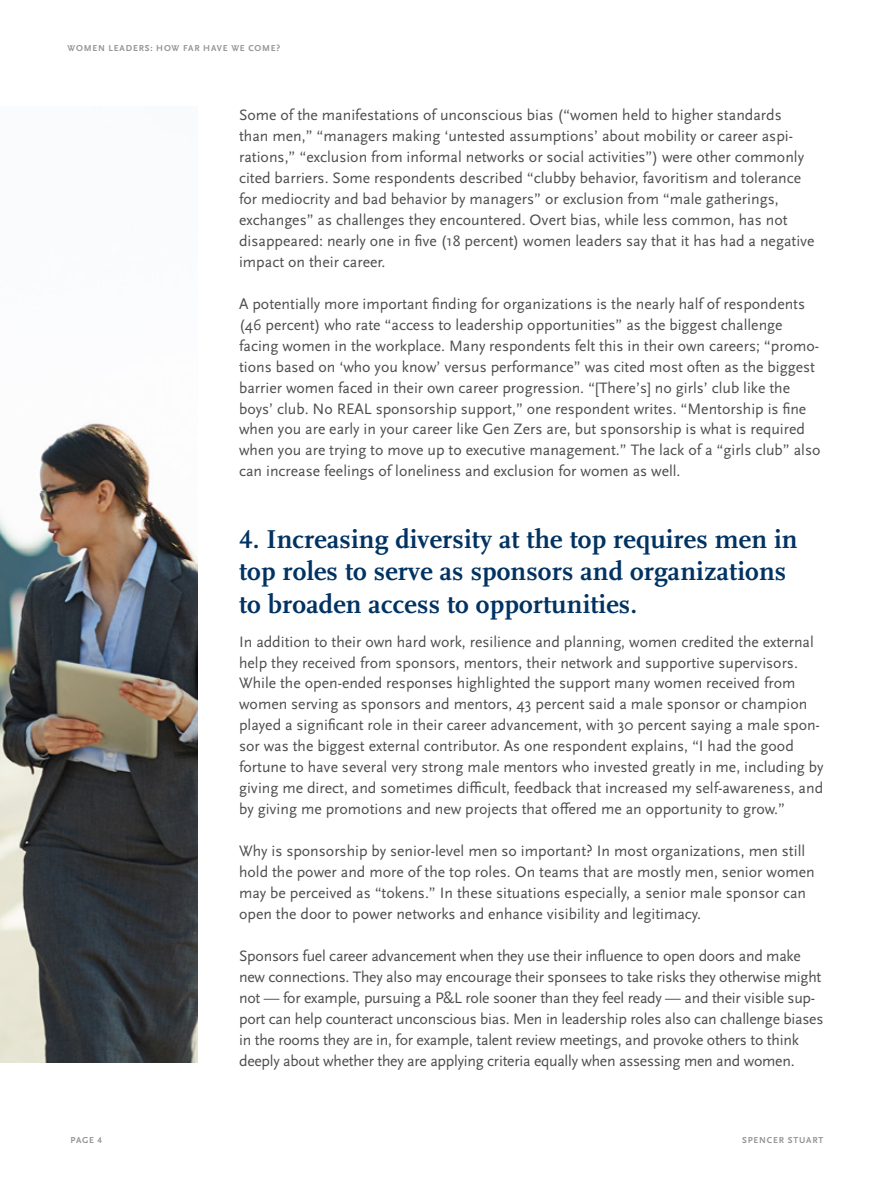
<style>
.page{position:relative;width:891px;height:1188px;background:#fff}
.page>*{position:absolute;margin:0;border:0;box-sizing:border-box;transform-origin:0 0}
.t1{font:700 27px/32.4px "Scala Pro";letter-spacing:.005em;color:#003262}
.t2{font:15.75px/21px "Scala Sans Pro";color:#4d4d4f}
.t3{font:700 9px "Scala Sans Pro";letter-spacing:.09em;color:#939598}
</style>
<div class="page">
<img style="left:0;top:423px;width:198px;height:640px">
<p class="t3" style="left:68px;top:43px;width:214px">WOMEN LEADERS: HOW FAR HAVE WE COME?</p>
<p class="t2" style="left:239px;top:104px;width:577px">Some of the manifestations of unconscious bias (“women held to higher standards than men,” “managers making ‘untested assumptions’ about mobility or career aspi&shy;rations,” “exclusion from informal networks or social activities”) were other commonly cited barriers. Some respondents described “clubby behavior, favoritism and tolerance for mediocrity and bad behavior by managers” or exclusion from “male gatherings, exchanges” as challenges they encountered. Overt bias, while less common, has not disappeared: nearly one in five (18 percent) women leaders say that it has had a negative impact on their career.</p>
<p class="t2" style="left:239px;top:293px;width:583px">A potentially more important finding for organizations is the nearly half of respondents (46 percent) who rate “access to leadership opportunities” as the biggest challenge facing women in the workplace. Many respondents felt this in their own careers; “promo&shy;tions based on ‘who you know’ versus performance” was cited most often as the biggest barrier women faced in their own career progression. “[There’s] no girls’ club like the boys’ club. No REAL sponsorship support,” one respondent writes. “Mentorship is fine when you are early in your career like Gen Zers are, but sponsorship is what is required when you are trying to move up to executive management.” The lack of a “girls club” also can increase feelings of loneliness and exclusion for women as well.</p>
<h1 class="t1" style="left:239px;top:523px;width:560px">4. Increasing diversity at the top requires men in top roles to serve as sponsors and organizations to broaden access to opportunities.</h1>
<p class="t2" style="left:239px;top:631px;width:586px">In addition to their own hard work, resilience and planning, women credited the external help they received from sponsors, mentors, their network and supportive supervisors.<br>While the open-ended responses highlighted the support many women received from women serving as sponsors and mentors, 43 percent said a male sponsor or champion played a significant role in their career advancement, with 30 percent saying a male spon&shy;sor was the biggest external contributor. As one respondent explains, “I had the good fortune to have several very strong male mentors who invested greatly in me, including by giving me direct, and sometimes difficult, feedback that increased my self-awareness, and by giving me promotions and new projects that offered me an opportunity to grow.”</p>
<p class="t2" style="left:239px;top:841px;width:577px">Why is sponsorship by senior-level men so important? In most organizations, men still hold the power and more of the top roles. On teams that are mostly men, senior women may be perceived as “tokens.” In these situations especially, a senior male sponsor can open the door to power networks and enhance visibility and legitimacy.</p>
<p class="t2" style="left:239px;top:946px;width:586px">Sponsors fuel career advancement when they use their influence to open doors and make new connections. They also may encourage their sponsees to take risks they otherwise might not — for example, pursuing a P&amp;L role sooner than they feel ready — and their visible sup&shy;port can help counteract unconscious bias. Men in leadership roles also can challenge biases in the rooms they are in, for example, talent review meetings, and provoke others to think deeply about whether they are applying criteria equally when assessing men and women.</p>
<p class="t3" style="left:70px;top:1135px;width:33px">PAGE 4</p>
<p class="t3" style="left:742px;top:1135px;width:83px">SPENCER STUART</p>
</div>
